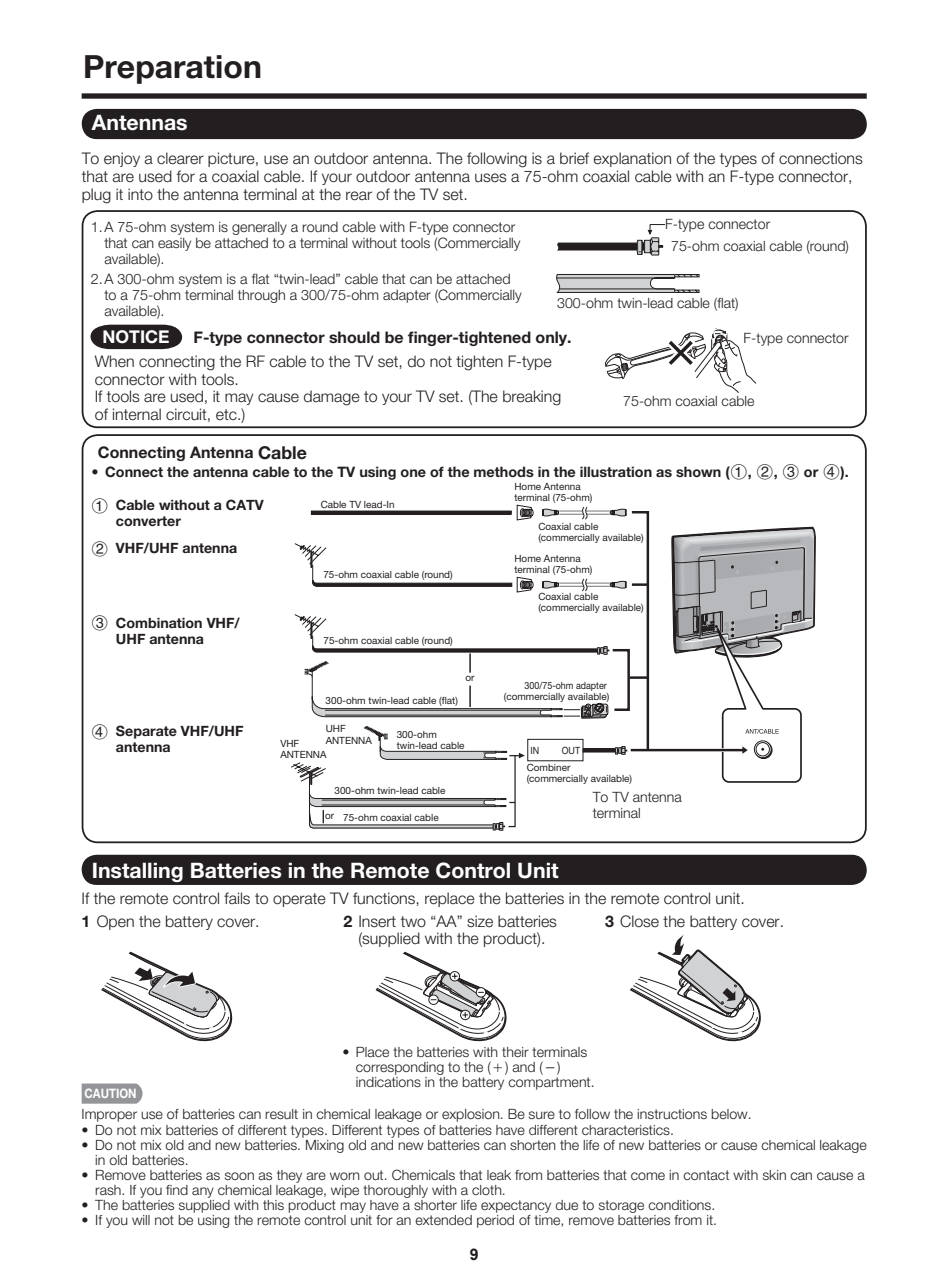
<style>
.page{position:relative;width:925px;height:1283px;background:#fff}
.page>*{position:absolute;margin:0;border:0;box-sizing:border-box;transform-origin:0 0}
.t1{font:700 32px "Helvetica Neue LT Pro";color:#231f20}
.t2{font:700 21.25px "Helvetica Neue LT Pro";color:#fff}
.t3{font:700 17.5px "Helvetica Neue LT Pro";color:#fff}
.t4{font:300 16px/17.8px "Helvetica Neue LT Pro";color:#231f20}
.t5{font:700 16px "Helvetica Neue LT Pro";color:#231f20}
.t6{font:700 16px "Arial";color:#231f20}
.t7{font:300 14.5px/16px "Helvetica Neue LT Pro";color:#231f20}
.t8{font:700 14.5px "Helvetica Neue LT Pro";color:#231f20}
.t9{font:300 14.25px/15px "Helvetica Neue LT Pro";color:#231f20}
.t10{font:700 14.25px/16px "Helvetica Neue LT Pro";color:#231f20}
.t11{font:700 13px "Helvetica Neue LT Pro";color:#fff;scale:.87 1}
.t12{font:10px/11.2px "Helvetica Neue LT Pro";color:#231f20}
.t13{font:10px/11.2px "Helvetica Neue LT Pro";color:#231f20;text-align:right;scale:.9 1}
.s1{font-size:17.75px}
.s2{font-family:"GK Proj A";font-weight:400}
.s3{font-weight:300}
.s4{font-weight:700}
</style>
<div class="page">
<div style="left:82px;top:93px;width:785px;height:6px;background:#231f20"></div>
<div style="left:82px;top:210px;width:785px;height:218px;border:2px solid #231f20;border-radius:15px"></div>
<div style="left:82px;top:109px;width:785px;height:30px;background:#231f20;border-radius:15px"></div>
<svg style="left:557px;top:224px;width:107px;height:32px"></svg>
<svg style="left:290px;top:328px;width:526px;height:502px"></svg>
<svg style="left:90px;top:324px;width:92px;height:25px;background:#3c3839"></svg>
<svg style="left:556px;top:274px;width:144px;height:19px"></svg>
<div style="left:82px;top:854px;width:785px;height:30px;background:#231f20;border-radius:15px"></div>
<svg style="left:101px;top:951px;width:132px;height:91px"></svg>
<svg style="left:375px;top:951px;width:132px;height:91px"></svg>
<svg style="left:630px;top:934px;width:131px;height:108px"></svg>
<svg style="left:82px;top:1083px;width:61px;height:20px"></svg>
<h1 class="t1" style="left:83px;top:55px;width:180px">Preparation</h1>
<h2 class="t2" style="left:92px;top:115px;width:97px">Antennas</h2>
<p class="t4" style="left:82px;top:151px;width:782px">To enjoy a clearer picture, use an outdoor antenna. The following is a brief explanation of the types of connections that are used for a coaxial cable. If your outdoor antenna uses a 75-ohm coaxial cable with an F-type connector, plug it into the antenna terminal at the rear of the TV set.</p>
<p class="t7" style="left:104px;top:220px;width:418px;text-indent:-14px">1. A 75-ohm system is generally a round cable with F-type connector that can easily be attached to a terminal without tools (Commercially available).</p>
<p class="t9" style="left:671px;top:215px;width:179px;line-height:21.8px;text-indent:-6px">F-type connector<br>75-ohm coaxial cable (round)</p>
<p class="t7" style="left:104px;top:272px;width:419px;text-indent:-14px">2. A 300-ohm system is a flat “twin-lead” cable that can be attached to a 75-ohm terminal through a 300/75-ohm adapter (Commercially available).</p>
<p class="t4" style="left:95px;top:354px;width:468px">When connecting the RF cable to the TV set, do not tighten F-type connector with tools.<br>If tools are used, it may cause damage to your TV set. (The breaking of internal circuit, etc.)</p>
<p class="t9" style="left:557px;top:297px;width:183px">300-ohm twin-lead cable (flat)</p>
<p class="t3" style="left:103px;top:330px;width:69px">NOTICE</p>
<p class="t5" style="left:193px;top:332px;width:380px">F-type connector should be finger-tightened only.</p>
<p class="t9" style="left:743px;top:332px;width:106px">F-type connector</p>
<p class="t9" style="left:623px;top:394px;width:133px">75-ohm coaxial cable</p>
<p class="t5" style="left:98px;top:447px;width:211px">Connecting Antenna <span class="s1">Cable</span></p>
<p class="t10" style="left:116px;top:498px;width:149px;text-indent:-25px"><span class="s2">1</span> Cable without a CATV converter</p>
<p class="t8" style="left:92px;top:466px;width:758px"><span class="s3">•</span> Connect the antenna cable to the TV using one of the methods in the illustration as shown (<span class="s2">1</span>, <span class="s2">2</span>, <span class="s2">3</span> or <span class="s2">4</span>).</p>
<p class="t12" style="left:514px;top:482px;width:80px">Home Antenna terminal (75-ohm)</p>
<p class="t12" style="left:321px;top:500px;width:76px">Cable TV lead-In</p>
<p class="t12" style="left:538px;top:522px;width:107px">Coaxial cable (commercially available)</p>
<p class="t10" style="left:91px;top:541px;width:148px"><span class="s2">2</span> VHF/UHF antenna</p>
<p class="t12" style="left:514px;top:553px;width:80px">Home Antenna terminal (75-ohm)</p>
<p class="t12" style="left:323px;top:570px;width:131px">75-ohm coaxial cable (round)</p>
<p class="t10" style="left:116px;top:616px;width:125px;text-indent:-25px"><span class="s2">3</span> Combination VHF/<br>UHF antenna</p>
<p class="t10" style="left:116px;top:724px;width:129px;text-indent:-25px"><span class="s2">4</span> Separate VHF/UHF antenna</p>
<p class="t12" style="left:324px;top:636px;width:131px">75-ohm coaxial cable (round)</p>
<p class="t12" style="left:326px;top:696px;width:134px">300-ohm twin-lead cable (flat)</p>
<p class="t12" style="left:465px;top:672px;width:11px">or</p>
<p class="t12" style="left:326px;top:724px;width:48px">UHF<br>ANTENNA</p>
<p class="t12" style="left:397px;top:729px;width:42px">300-ohm</p>
<p class="t12" style="left:280px;top:738px;width:20px">VHF</p>
<p class="t12" style="left:397px;top:740px;width:69px">twin-lead cable</p>
<p class="t12" style="left:280px;top:749px;width:48px">ANTENNA</p>
<p class="t12" style="left:335px;top:786px;width:112px">300-ohm twin-lead cable</p>
<p class="t12" style="left:325px;top:810px;width:11px">or</p>
<p class="t12" style="left:343px;top:813px;width:97px">75-ohm coaxial cable</p>
<p class="t12" style="left:538px;top:591px;width:107px">Coaxial cable (commercially available)</p>
<p class="t13" style="left:504px;top:680px;width:119px">300/75-ohm adapter (commercially available)</p>
<p class="t13" style="left:530px;top:745px;width:11px">IN</p>
<p class="t13" style="left:562px;top:745px;width:22px">OUT</p>
<p class="t12" style="left:527px;top:762px;width:107px">Combiner (commercially available)</p>
<p class="t9" style="left:593px;top:790px;width:91px;line-height:16px">To TV antenna terminal</p>
<h2 class="t2" style="left:92px;top:862px;width:468px">Installing Batteries in the Remote Control Unit</h2>
<p class="t4" style="left:82px;top:890px;width:665px">If the remote control fails to operate TV functions, replace the batteries in the remote control unit.</p>
<p class="t4" style="left:82px;top:913px;width:179px"><span class="s4">1</span> Open the battery cover.</p>
<p class="t4" style="left:343px;top:913px;width:215px;text-align:center"><span class="s4">2</span> Insert two “AA” size batteries (supplied with the product).</p>
<p class="t4" style="left:605px;top:913px;width:181px"><span class="s4">3</span> Close the battery cover.</p>
<p class="t9" style="left:356px;top:1045px;width:240px;text-indent:-14px">• Place the batteries with their terminals corresponding to the (<span class="s2">e</span>) and (<span class="s2">f</span>) indications in the battery compartment.</p>
<p class="t11" style="left:84px;top:1088px;width:61px">CAUTION</p>
<p class="t9" style="left:82px;top:1107px;width:671px">Improper use of batteries can result in chemical leakage or explosion. Be sure to follow the instructions below.</p>
<p class="t9" style="left:82px;top:1123px;width:594px">• Do not mix batteries of different types. Different types of batteries have different characteristics.</p>
<p class="t9" style="left:95px;top:1138px;width:773px;text-indent:-14px">• Do not mix old and new batteries. Mixing old and new batteries can shorten the life of new batteries or cause chemical leakage in old batteries.</p>
<p class="t9" style="left:95px;top:1168px;width:771px;text-indent:-14px">• Remove batteries as soon as they are worn out. Chemicals that leak from batteries that come in contact with skin can cause a rash. If you find any chemical leakage, wipe thoroughly with a cloth.</p>
<p class="t9" style="left:82px;top:1198px;width:635px">• The batteries supplied with this product may have a shorter life expectancy due to storage conditions.</p>
<p class="t9" style="left:82px;top:1213px;width:637px">• If you will not be using the remote control unit for an extended period of time, remove batteries from it.</p>
<p class="t6" style="left:470px;top:1245px;width:10px">9</p>
</div>
